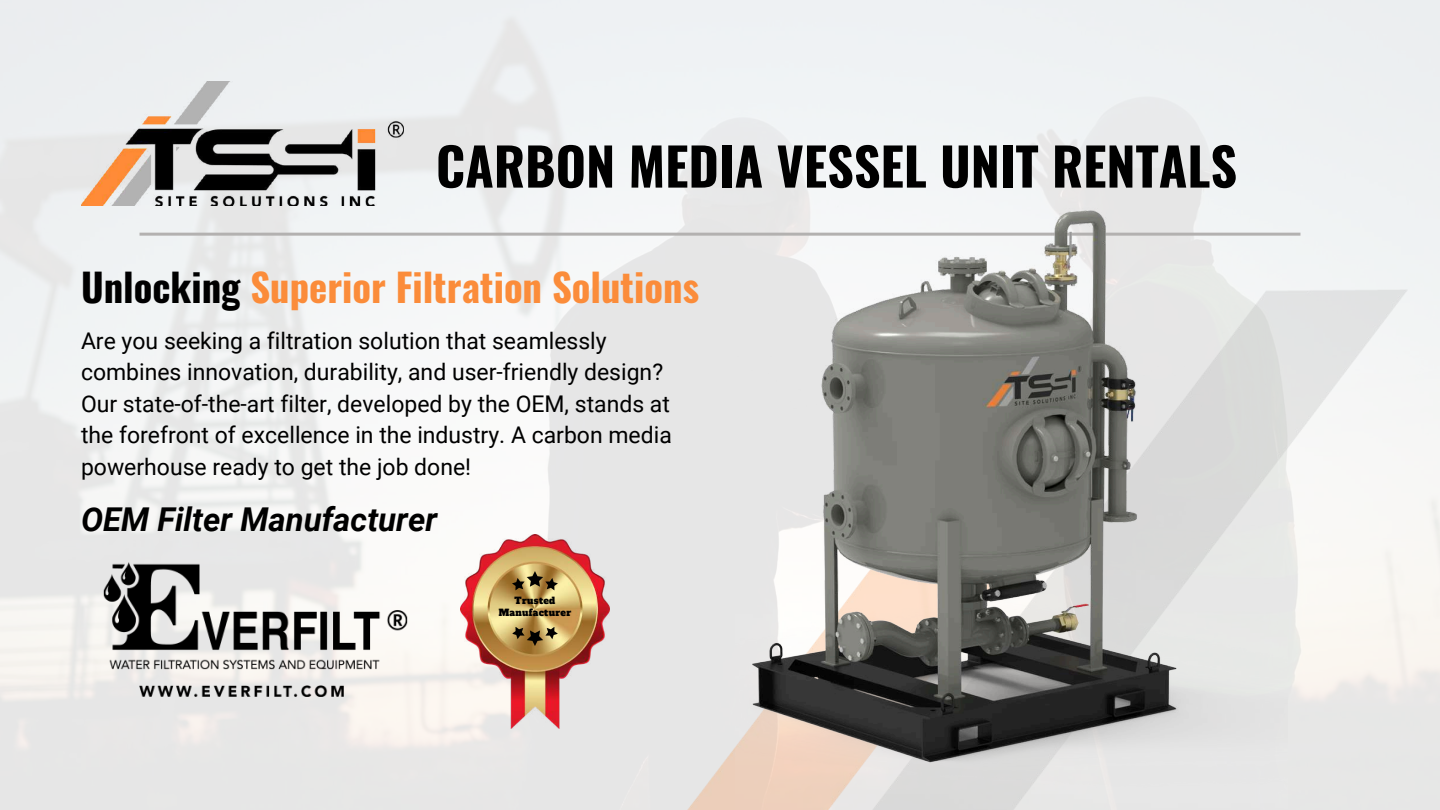
<style>
.page{position:relative;width:1440px;height:810px;background:#fff}
.page>*{position:absolute;margin:0;border:0;box-sizing:border-box;transform-origin:0 0}
.t1{font:700 52px "Oswald";color:#000}
.t2{font:700 38.6px "Oswald";color:#fb8c3a}
.t3{font:italic 700 32.8px "Roboto";color:#000}
.t4{font:23px/31.5px "Roboto";color:#000}
.t5{font:9.2px/12px "Alfa Slab One";letter-spacing:.035em;color:#000;text-align:center}
.s1{color:#000}
</style>
<div class="page">
<img style="left:0;top:0;width:1440px;height:810px">
<img style="left:81px;top:81px;width:322px;height:125px">
<img style="left:688px;top:290px;width:720px;height:520px">
<hr style="left:140px;top:233px;width:1160px;height:3px;background:#b3b1b0">
<img style="left:88px;top:552px;width:336px;height:156px">
<img style="left:460px;top:535px;width:150px;height:194px">
<svg style="left:512px;top:571px;width:46px;height:19px"></svg>
<svg style="left:512px;top:627px;width:46px;height:19px"></svg>
<img style="left:736px;top:179px;width:551px;height:631px">
<h1 class="t1" style="left:436px;top:126px;width:803px">CARBON MEDIA VESSEL UNIT RENTALS</h1>
<h2 class="t2" style="left:81px;top:257px;width:620px"><span class="s1">Unlocking</span> Superior Filtration Solutions</h2>
<p class="t4" style="left:81px;top:325px;width:592px">Are you seeking a filtration solution that seamlessly combines innovation, durability, and user-friendly design?<br>Our state-of-the-art filter, developed by the OEM, stands at the forefront of excellence in the industry. A carbon media powerhouse ready to get the job done!</p>
<h3 class="t3" style="left:81px;top:501px;width:358px">OEM Filter Manufacturer</h3>
<p class="t5" style="left:499px;top:595px;width:74px">Trusted<br>Manufacturer</p>
</div>
